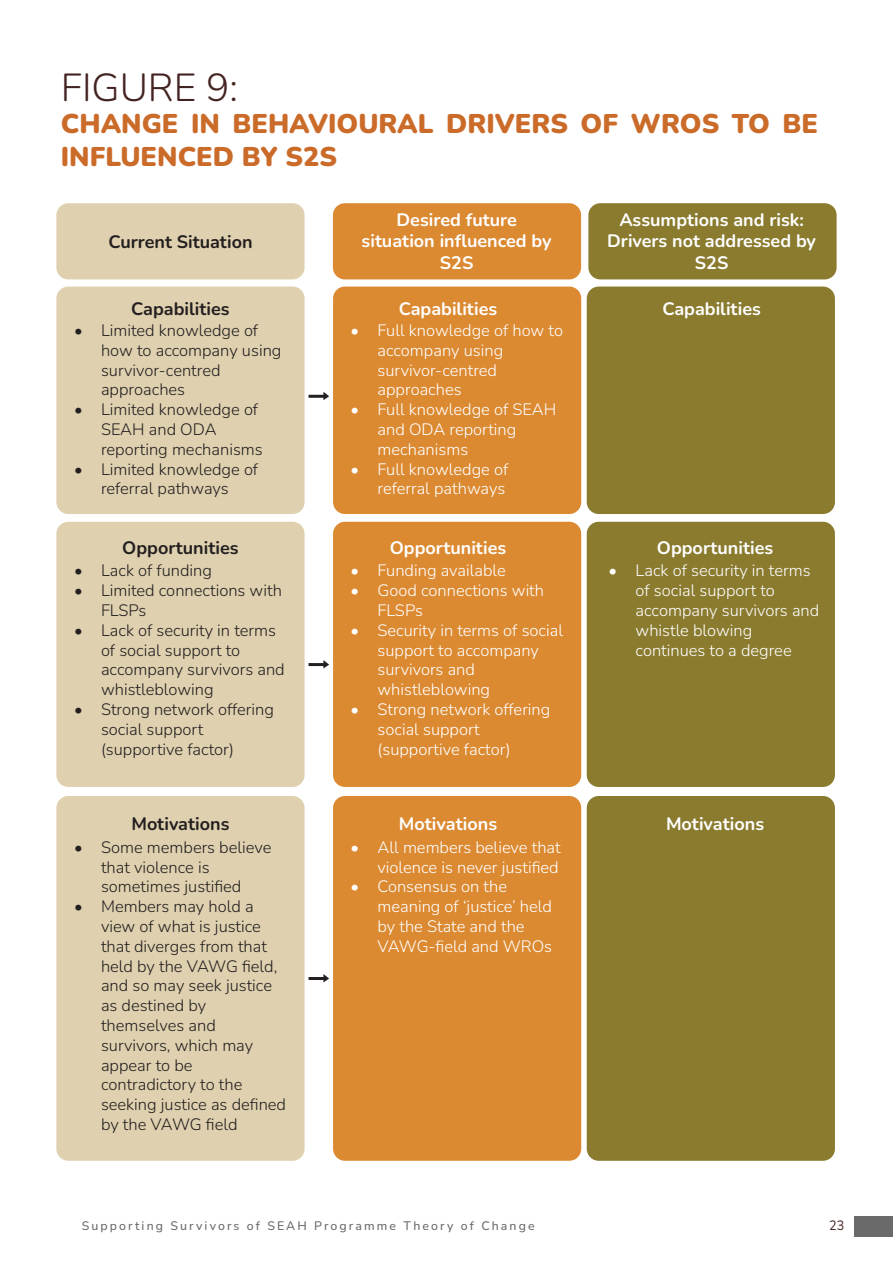
<style>
.page{position:relative;width:893px;height:1263px;background:#fff}
.page>*{position:absolute;margin:0;border:0;box-sizing:border-box;transform-origin:0 0}
.t1{font:300 39px "Nunito";color:#432321}
.t2{font:900 27px/32.4px "Nunito";color:#cb6b29}
.t3{font:700 18px/21.6px "Nunito";color:#fff;text-align:center}
.t4{font:700 18px "Nunito";color:#231f20}
.t5{font:300 16.5px/19.8px "Nunito";color:#231f20}
.t6{font:300 16.5px/19.8px "Nunito";color:#fff}
.t7{font:13.5px "Nunito";color:#432321;scale:.94 1}
.t8{font:500 12.3px "Nunito";letter-spacing:.17em;color:#6a6a6a}
</style>
<div class="page">
<div style="left:854px;top:1216px;width:39px;height:20px;background:#6a6a6a"></div>
<div style="left:588px;top:203px;width:249px;height:76px;background:#8a7b2f;border-radius:12px"></div>
<div style="left:333px;top:287px;width:248px;height:227px;background:#dc8a32;border-radius:12px"></div>
<div style="left:333px;top:203px;width:248px;height:76px;background:#dc8a32;border-radius:12px"></div>
<div style="left:333px;top:522px;width:248px;height:265px;background:#dc8a32;border-radius:12px"></div>
<div style="left:333px;top:796px;width:248px;height:365px;background:#dc8a32;border-radius:12px"></div>
<div style="left:56px;top:287px;width:249px;height:227px;background:#dfd1af;border-radius:12px"></div>
<div style="left:56px;top:203px;width:249px;height:76px;background:#dfd1af;border-radius:12px"></div>
<div style="left:56px;top:522px;width:249px;height:265px;background:#dfd1af;border-radius:12px"></div>
<div style="left:56px;top:796px;width:249px;height:365px;background:#dfd1af;border-radius:12px"></div>
<div style="left:587px;top:287px;width:248px;height:227px;background:#8a7b2f;border-radius:12px"></div>
<div style="left:587px;top:522px;width:248px;height:265px;background:#8a7b2f;border-radius:12px"></div>
<div style="left:587px;top:796px;width:248px;height:365px;background:#8a7b2f;border-radius:12px"></div>
<hr style="left:309px;top:395px;width:15px;height:3px;background:#231f20">
<svg style="left:323px;top:392px;width:6px;height:8px"></svg>
<hr style="left:309px;top:663px;width:15px;height:3px;background:#231f20">
<svg style="left:323px;top:660px;width:6px;height:8px"></svg>
<hr style="left:309px;top:977px;width:15px;height:3px;background:#231f20">
<svg style="left:323px;top:974px;width:6px;height:8px"></svg>
<h1 class="t1" style="left:61px;top:60px;width:179px">FIGURE 9:</h1>
<h2 class="t2" style="left:61px;top:107px;width:759px">CHANGE IN BEHAVIOURAL DRIVERS OF WROS TO BE<br>INFLUENCED BY S2S</h2>
<p class="t4" style="left:108px;top:229px;width:146px">Current Situation</p>
<p class="t3" style="left:362px;top:208px;width:192px">Desired future situation influenced by<br>S2S</p>
<p class="t3" style="left:607px;top:208px;width:210px">Assumptions and risk:<br>Drivers not addressed by<br>S2S</p>
<p class="t3" style="left:399px;top:297px;width:100px">Capabilities</p>
<p class="t6" style="left:377px;top:320px;width:187px;text-indent:-27px">• Full knowledge of how to accompany using survivor-centred approaches</p>
<p class="t6" style="left:377px;top:399px;width:180px;text-indent:-27px">• Full knowledge of SEAH and ODA reporting mechanisms</p>
<p class="t6" style="left:351px;top:458px;width:159px;text-align:right">• Full knowledge of referral pathways</p>
<p class="t4" style="left:131px;top:296px;width:100px">Capabilities</p>
<p class="t3" style="left:662px;top:297px;width:100px">Capabilities</p>
<p class="t5" style="left:101px;top:320px;width:182px;text-indent:-27px">• Limited knowledge of how to accompany using survivor-centred approaches</p>
<p class="t5" style="left:101px;top:399px;width:163px;text-indent:-27px">• Limited knowledge of<br>SEAH and ODA reporting mechanisms</p>
<p class="t5" style="left:74px;top:458px;width:186px;text-align:center">• Limited knowledge of referral pathways</p>
<p class="t4" style="left:122px;top:535px;width:118px">Opportunities</p>
<p class="t5" style="left:74px;top:560px;width:140px">• Lack of funding</p>
<p class="t5" style="left:101px;top:580px;width:182px;text-indent:-27px">• Limited connections with<br>FLSPs</p>
<p class="t5" style="left:101px;top:620px;width:185px;text-indent:-27px">• Lack of security in terms of social support to accompany survivors and whistleblowing</p>
<p class="t5" style="left:101px;top:699px;width:174px;text-indent:-27px">• Strong network offering social support (supportive factor)</p>
<p class="t4" style="left:131px;top:811px;width:100px">Motivations</p>
<p class="t5" style="left:101px;top:836px;width:172px;text-indent:-27px">• Some members believe that violence is sometimes justified</p>
<p class="t5" style="left:101px;top:896px;width:187px;text-indent:-27px">• Members may hold a view of what is justice that diverges from that held by the VAWG field, and so may seek justice as destined by themselves and survivors, which may appear to be contradictory to the seeking justice as defined by the VAWG field</p>
<p class="t3" style="left:390px;top:536px;width:118px">Opportunities</p>
<p class="t6" style="left:351px;top:560px;width:157px">• Funding available</p>
<p class="t6" style="left:377px;top:580px;width:168px;text-indent:-27px">• Good connections with<br>FLSPs</p>
<p class="t6" style="left:377px;top:620px;width:187px;text-indent:-27px">• Security in terms of social support to accompany survivors and whistleblowing</p>
<p class="t6" style="left:377px;top:699px;width:174px;text-indent:-27px">• Strong network offering social support (supportive factor)</p>
<p class="t3" style="left:399px;top:812px;width:100px">Motivations</p>
<p class="t6" style="left:351px;top:836px;width:212px;text-align:right">• All members believe that violence is never justified</p>
<p class="t6" style="left:377px;top:876px;width:176px;text-indent:-27px">• Consensus on the meaning of ‘justice’ held by the State and the<br>VAWG-field and WROs</p>
<p class="t3" style="left:657px;top:536px;width:118px">Opportunities</p>
<p class="t6" style="left:636px;top:560px;width:185px;text-indent:-27px">• Lack of security in terms of social support to accompany survivors and whistle blowing continues to a degree</p>
<p class="t3" style="left:666px;top:812px;width:100px">Motivations</p>
<p class="t8" style="left:82px;top:1217px;width:454px">Supporting Survivors of SEAH Programme Theory of Change</p>
<p class="t7" style="left:829px;top:1216px;width:18px">23</p>
</div>
